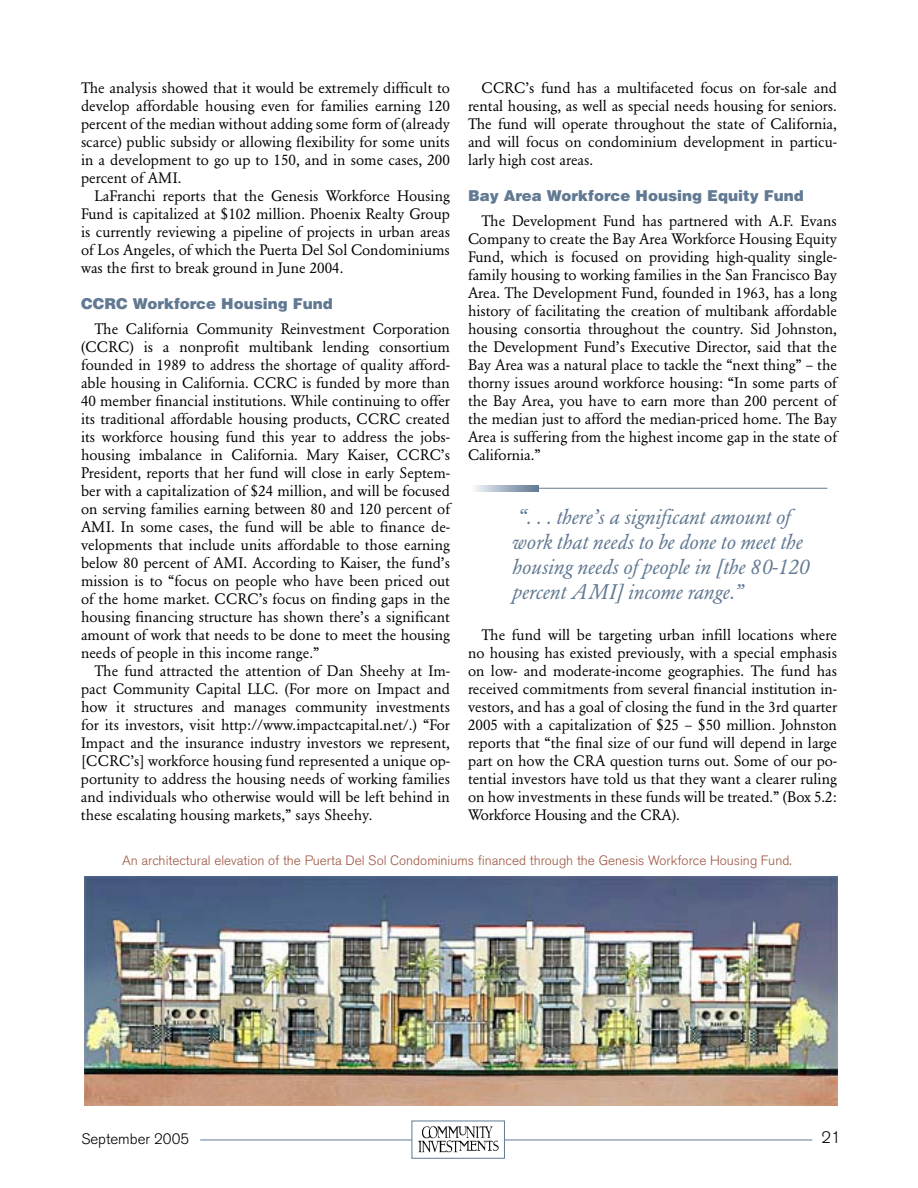
<style>
.page{position:relative;width:918px;height:1188px;background:#fff}
.page>*{position:absolute;margin:0;border:0;box-sizing:border-box;transform-origin:0 0}
.t1{font:italic 21px/25.2px "Garamond BE";color:#617992}
.t2{font:300 16.5px "Akzidenz Grotesk BE";color:#000}
.t3{font:15px/18px "Garamond BE";color:#000;text-align:justify}
.t4{font:900 15px "Helvetica";color:#617992}
.t5{font:300 15px "Akzidenz Grotesk BE";color:#000}
.t6{font:300 13.5px "Akzidenz Grotesk BE";color:#9d5541}
</style>
<div class="page">
<svg style="left:474px;top:485px;width:64px;height:6px"></svg>
<hr style="left:538px;top:488px;width:289px;height:1px;background:#617992">
<hr style="left:200px;top:1140px;width:612px;height:1px;background:#617992">
<div style="left:412px;top:1121px;width:92px;height:37px;background:#fff"></div>
<div style="left:412px;top:1121px;width:93px;height:38px;border:1px solid #617992"></div>
<img style="left:418px;top:1126px;width:81px;height:27px">
<img style="left:85px;top:877px;width:753px;height:228px">
<p class="t3" style="left:81px;top:79px;width:371px">The analysis showed that it would be extremely difficult to develop affordable housing even for families earning 120 percent of the median without adding some form of (already scarce) public subsidy or allowing flexibility for some units in a development to go up to 150, and in some cases, 200 percent of AMI.</p>
<p class="t3" style="left:81px;top:187px;width:371px;text-indent:13px">LaFranchi reports that the Genesis Workforce Housing Fund is capitalized at $102 million. Phoenix Realty Group is currently reviewing a pipeline of projects in urban areas of Los Angeles, of which the Puerta Del Sol Condominiums was the first to break ground in June 2004.</p>
<p class="t4" style="left:81px;top:294px;width:253px">CCRC Workforce Housing Fund</p>
<p class="t3" style="left:81px;top:320px;width:371px;text-indent:14px">The California Community Reinvestment Corporation (CCRC) is a nonprofit multibank lending consortium founded in 1989 to address the shortage of quality afford&shy;able housing in California. CCRC is funded by more than 40 member financial institutions. While continuing to offer its traditional affordable housing products, CCRC created its workforce housing fund this year to address the jobs&shy;housing imbalance in California. Mary Kaiser, CCRC’s President, reports that her fund will close in early Septem&shy;ber with a capitalization of $24 million, and will be focused on serving families earning between 80 and 120 percent of AMI. In some cases, the fund will be able to finance de&shy;velopments that include units affordable to those earning below 80 percent of AMI. According to Kaiser, the fund’s mission is to “focus on people who have been priced out of the home market. CCRC’s focus on finding gaps in the housing financing structure has shown there’s a significant amount of work that needs to be done to meet the housing needs of people in this income range.”</p>
<p class="t3" style="left:81px;top:662px;width:371px;text-indent:13px">The fund attracted the attention of Dan Sheehy at Im&shy;pact Community Capital LLC. (For more on Impact and how it structures and manages community investments for its investors, visit http://www.impactcapital.net/.) “For Impact and the insurance industry investors we represent, [CCRC’s] workforce housing fund represented a unique op&shy;portunity to address the housing needs of working families and individuals who otherwise would will be left behind in these escalating housing markets,” says Sheehy.</p>
<p class="t3" style="left:468px;top:79px;width:371px;text-indent:13px">CCRC’s fund has a multifaceted focus on for-sale and rental housing, as well as special needs housing for seniors.<br>The fund will operate throughout the state of California, and will focus on condominium development in particu&shy;larly high cost areas.</p>
<p class="t4" style="left:468px;top:186px;width:337px">Bay Area Workforce Housing Equity Fund</p>
<p class="t3" style="left:468px;top:212px;width:371px;text-indent:14px">The Development Fund has partnered with A.F. Evans Company to create the Bay Area Workforce Housing Equity Fund, which is focused on providing high-quality single&shy;family housing to working families in the San Francisco Bay Area. The Development Fund, founded in 1963, has a long history of facilitating the creation of multibank affordable housing consortia throughout the country. Sid Johnston, the Development Fund’s Executive Director, said that the Bay Area was a natural place to tackle the “next thing” – the thorny issues around workforce housing: “In some parts of the Bay Area, you have to earn more than 200 percent of the median just to afford the median-priced home. The Bay Area is suffering from the highest income gap in the state of California.”</p>
<h1 class="t1" style="left:512px;top:504px;width:298px">“. . . there’s a significant amount of work that needs to be done to meet the housing needs of people in [the 80-120 percent AMI] income range.”</h1>
<p class="t3" style="left:468px;top:626px;width:371px;text-indent:13px">The fund will be targeting urban infill locations where no housing has existed previously, with a special emphasis on low- and moderate-income geographies. The fund has received commitments from several financial institution in&shy;vestors, and has a goal of closing the fund in the 3rd quarter 2005 with a capitalization of $25 – $50 million. Johnston reports that “the final size of our fund will depend in large part on how the CRA question turns out. Some of our po&shy;tential investors have told us that they want a clearer ruling on how investments in these funds will be treated.” (Box 5.2:<br>Workforce Housing and the CRA).</p>
<p class="t6" style="left:122px;top:852px;width:671px">An architectural elevation of the Puerta Del Sol Condominiums financed through the Genesis Workforce Housing Fund.</p>
<p class="t5" style="left:81px;top:1131px;width:109px">September 2005</p>
<p class="t2" style="left:822px;top:1128px;width:21px">21</p>
</div>
